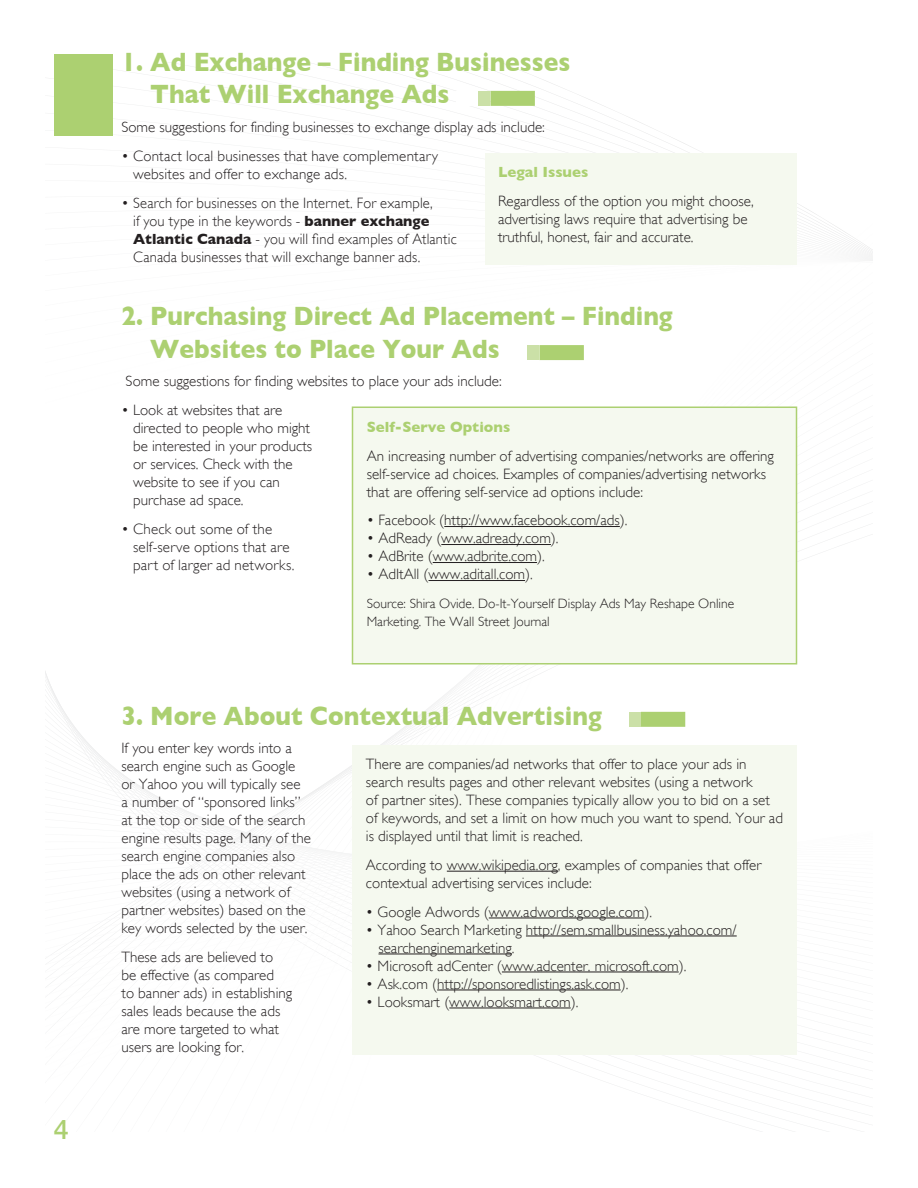
<style>
.page{position:relative;width:918px;height:1188px;background:#fff}
.page>*{position:absolute;margin:0;border:0;box-sizing:border-box;transform-origin:0 0}
.Page_bodytext{font:700 27px/32.4px "Gill Sans";color:#acd071;scale:.91 1}
.PageNumberRight{font:500 27px "Helvetica Neue";color:#acd071}
.Page_notes{font:300 15px/18px "Gill Sans";color:#231f20}
.Page_bodytext-2{font:300 15px/18px "Gill Sans";color:#231f20}
.Page_notes-2{font:700 15px "Gill Sans";color:#acd071}
.Page_notes-3{font:300 13.5px/18px "Gill Sans";color:#231f20}
.s1{font-weight:700}
</style>
<div class="page">
<svg style="left:46px;top:781px;width:751px;height:274px"></svg>
<div style="left:54px;top:54px;width:58px;height:81px;background:#acd071"></div>
<div style="left:485px;top:153px;width:311px;height:111px;background:#f5f9ef"></div>
<div style="left:490px;top:91px;width:45px;height:15px;background:#acd071"></div>
<div style="left:478px;top:91px;width:12px;height:15px;background:#cbe0a7"></div>
<div style="left:539px;top:345px;width:45px;height:15px;background:#acd071"></div>
<div style="left:527px;top:345px;width:12px;height:15px;background:#cbe0a7"></div>
<div style="left:352px;top:407px;width:445px;height:257px;background:#f5f9ef"></div>
<hr style="left:444px;top:526px;width:176px;height:1px;background:#231f20">
<hr style="left:441px;top:544px;width:110px;height:1px;background:#231f20">
<hr style="left:433px;top:562px;width:104px;height:1px;background:#231f20">
<hr style="left:429px;top:580px;width:96px;height:1px;background:#231f20">
<div style="left:352px;top:407px;width:445px;height:258px;border:2px solid #acd071"></div>
<div style="left:352px;top:745px;width:444px;height:310px;background:#f5f9ef"></div>
<hr style="left:447px;top:871px;width:111px;height:1px;background:#231f20">
<hr style="left:489px;top:918px;width:155px;height:1px;background:#231f20">
<hr style="left:526px;top:936px;width:211px;height:1px;background:#231f20">
<hr style="left:378px;top:954px;width:134px;height:1px;background:#231f20">
<hr style="left:502px;top:972px;width:177px;height:1px;background:#231f20">
<hr style="left:437px;top:990px;width:184px;height:1px;background:#231f20">
<hr style="left:449px;top:1008px;width:122px;height:1px;background:#231f20">
<div style="left:641px;top:712px;width:44px;height:15px;background:#acd071"></div>
<div style="left:629px;top:712px;width:12px;height:15px;background:#cbe0a7"></div>
<p class="PageNumberRight" style="left:54px;top:1108px;width:17px">4</p>
<p class="Page_bodytext" style="left:150px;top:46px;width:463px;text-indent:-29px">1. Ad Exchange – Finding Businesses<br>That Will Exchange Ads</p>
<p class="Page_bodytext-2" style="left:121px;top:118px;width:425px">Some suggestions for finding businesses to exchange display ads include:</p>
<p class="Page_bodytext-2" style="left:133px;top:146px;width:306px;text-indent:-12px">• Contact local businesses that have complementary websites and offer to exchange ads.</p>
<p class="Page_bodytext-2" style="left:133px;top:193px;width:325px;text-indent:-12px">• Search for businesses on the Internet. For example,<br>if you type in the keywords - <span class="s1">banner exchange Atlantic Canada</span> - you will find examples of Atlantic Canada businesses that will exchange banner ads.</p>
<p class="Page_notes-2" style="left:498px;top:163px;width:92px">Legal Issues</p>
<p class="Page_notes" style="left:498px;top:191px;width:257px">Regardless of the option you might choose, advertising laws require that advertising be truthful, honest, fair and accurate.</p>
<p class="Page_bodytext" style="left:150px;top:300px;width:576px;text-indent:-29px">2. Purchasing Direct Ad Placement – Finding<br>Websites to Place Your Ads</p>
<p class="Page_bodytext-2" style="left:126px;top:372px;width:378px">Some suggestions for finding websites to place your ads include:</p>
<p class="Page_bodytext-2" style="left:133px;top:401px;width:181px;text-indent:-12px">• Look at websites that are directed to people who might be interested in your products or services. Check with the website to see if you can purchase ad space.</p>
<p class="Page_bodytext-2" style="left:133px;top:519px;width:163px;text-indent:-12px">• Check out some of the self-serve options that are part of larger ad networks.</p>
<p class="Page_notes-2" style="left:367px;top:418px;width:145px">Self-Serve Options</p>
<p class="Page_notes" style="left:367px;top:446px;width:409px">An increasing number of advertising companies/networks are offering self-service ad choices. Examples of companies/advertising networks that are offering self-service ad options include:</p>
<p class="Page_notes" style="left:367px;top:511px;width:262px">• Facebook (http://www.facebook.com/ads).</p>
<p class="Page_notes" style="left:367px;top:529px;width:193px">• AdReady (www.adready.com).</p>
<p class="Page_notes" style="left:367px;top:547px;width:179px">• AdBrite (www.adbrite.com).</p>
<p class="Page_notes" style="left:367px;top:565px;width:167px">• AdItAll (www.aditall.com).</p>
<p class="Page_notes-3" style="left:367px;top:594px;width:369px">Source: Shira Ovide. Do-It-Yourself Display Ads May Reshape Online<br>Marketing. The Wall Street Journal</p>
<p class="Page_bodytext" style="left:121px;top:699px;width:529px">3. More About Contextual Advertising</p>
<p class="Page_bodytext-2" style="left:121px;top:739px;width:191px">If you enter key words into a search engine such as Google or Yahoo you will typically see<br>a number of “sponsored links” at the top or side of the search engine results page. Many of the search engine companies also place the ads on other relevant websites (using a network of partner websites) based on the key words selected by the user.</p>
<p class="Page_bodytext-2" style="left:121px;top:948px;width:172px">These ads are believed to<br>be effective (as compared<br>to banner ads) in establishing sales leads because the ads are more targeted to what users are looking for.</p>
<p class="Page_notes" style="left:366px;top:755px;width:419px">There are companies/ad networks that offer to place your ads in search results pages and other relevant websites (using a network<br>of partner sites). These companies typically allow you to bid on a set of keywords, and set a limit on how much you want to spend. Your ad is displayed until that limit is reached.</p>
<p class="Page_notes" style="left:366px;top:855px;width:397px">According to www.wikipedia.org, examples of companies that offer contextual advertising services include:</p>
<p class="Page_notes" style="left:366px;top:902px;width:288px">• Google Adwords (www.adwords.google.com).</p>
<p class="Page_notes" style="left:378px;top:920px;width:360px;text-indent:-13px">• Yahoo Search Marketing http://sem.smallbusiness.yahoo.com/ searchenginemarketing.</p>
<p class="Page_notes" style="left:366px;top:956px;width:322px">• Microsoft adCenter (www.adcenter. microsoft.com).</p>
<p class="Page_notes" style="left:366px;top:974px;width:264px">• Ask.com (http://sponsoredlistings.ask.com).</p>
<p class="Page_notes" style="left:366px;top:992px;width:214px">• Looksmart (www.looksmart.com).</p>
</div>
